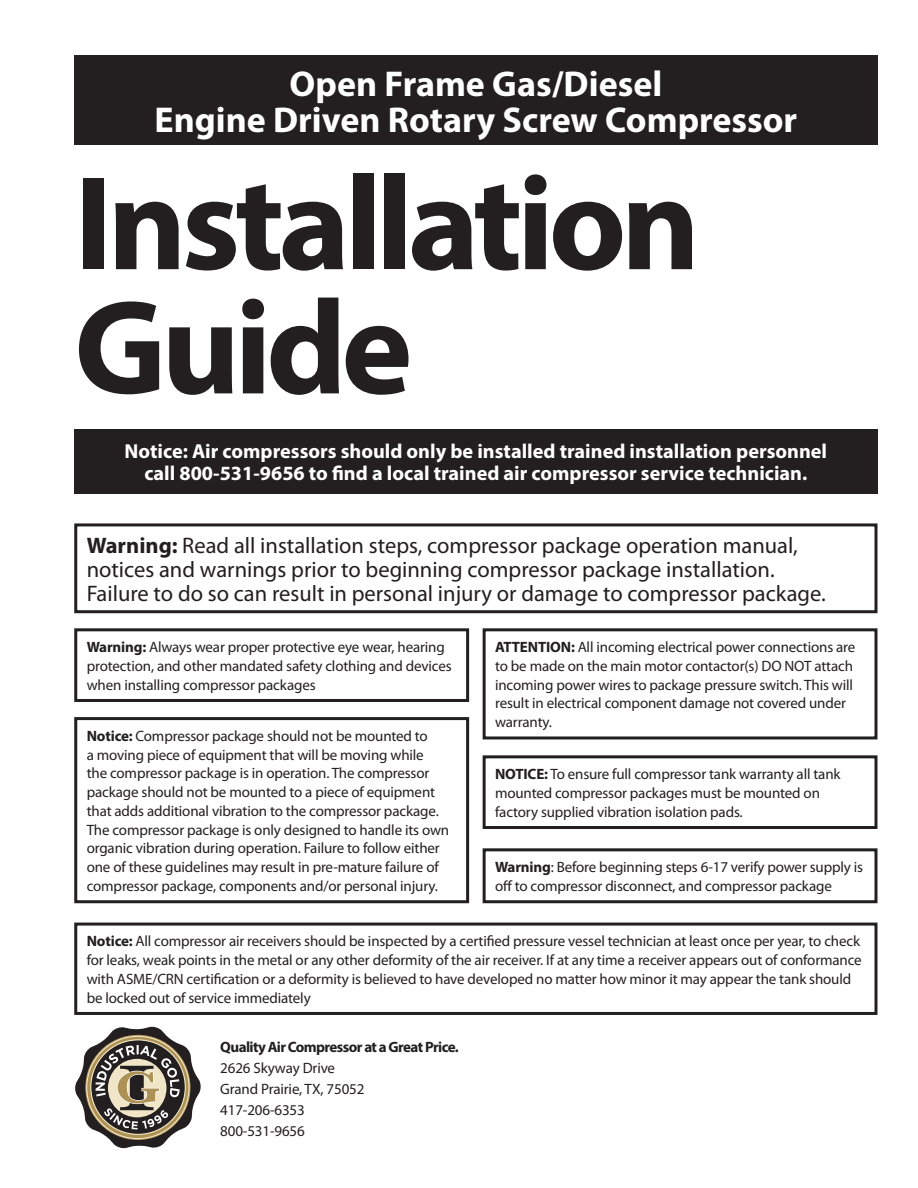
<style>
.page{position:relative;width:918px;height:1188px;background:#fff}
.page>*{position:absolute;margin:0;border:0;box-sizing:border-box;transform-origin:0 0}
.t1{font:700 135px/124.2px "Myriad Pro";letter-spacing:-.04em;color:#231f20}
.Product_head{font:700 36px/36px "Myriad Pro";color:#fff;text-align:center}
.t2{font:22.5px/24px "Myriad Pro";color:#231f20}
.t3{font:700 20.25px/21.8px "Myriad Pro";color:#fff;text-align:center}
.warning{font:15px/18.8px "Myriad Pro";letter-spacing:-.01em;color:#231f20}
.Table_bold{font:15px "Myriad Pro";letter-spacing:-.01em;color:#231f20}
.t4{font:700 15px "Myriad Pro";letter-spacing:-.04em;color:#231f20}
.s1{font-weight:700}
</style>
<div class="page">
<div style="left:74px;top:56px;width:804px;height:89px;background:#231f20"></div>
<div style="left:74px;top:429px;width:804px;height:64px;background:#231f20"></div>
<div style="left:74px;top:523px;width:804px;height:90px;border:3px solid #231f20"></div>
<div style="left:74px;top:628px;width:395px;height:74px;border:3px solid #231f20"></div>
<div style="left:74px;top:717px;width:395px;height:186px;border:3px solid #231f20"></div>
<div style="left:74px;top:923px;width:804px;height:92px;border:3px solid #231f20"></div>
<div style="left:483px;top:628px;width:395px;height:111px;border:3px solid #231f20"></div>
<div style="left:483px;top:848px;width:395px;height:55px;border:3px solid #231f20"></div>
<div style="left:483px;top:755px;width:395px;height:74px;border:3px solid #231f20"></div>
<svg style="left:75px;top:1026px;width:126px;height:123px"></svg>
<p class="Product_head" style="left:154px;top:65px;width:644px">Open Frame Gas/Diesel<br>Engine Driven Rotary Screw Compressor</p>
<p class="t1" style="left:74px;top:157px;width:627px">Installation<br>Guide</p>
<p class="t3" style="left:125px;top:440px;width:704px">Notice: Air compressors should only be installed trained installation personnel call 800-531-9656 to find a local trained air compressor service technician.</p>
<p class="t2" style="left:87px;top:533px;width:741px"><span class="s1">Warning:</span> Read all installation steps, compressor package operation manual, notices and warnings prior to beginning compressor package installation.<br>Failure to do so can result in personal injury or damage to compressor package.</p>
<p class="warning" style="left:87px;top:637px;width:367px"><span class="s1">Warning:</span> Always wear proper protective eye wear, hearing protection, and other mandated safety clothing and devices when installing compressor packages</p>
<p class="warning" style="left:87px;top:726px;width:364px"><span class="s1">Notice:</span> Compressor package should not be mounted to<br>a moving piece of equipment that will be moving while<br>the compressor package is in operation. The compressor package should not be mounted to a piece of equipment that adds additional vibration to the compressor package.<br>The compressor package is only designed to handle its own organic vibration during operation. Failure to follow either one of these guidelines may result in pre-mature failure of compressor package, components and/or personal injury.</p>
<p class="warning" style="left:495px;top:637px;width:362px"><span class="s1">ATTENTION:</span> All incoming electrical power connections are to be made on the main motor contactor(s) DO NOT attach incoming power wires to package pressure switch. This will result in electrical component damage not covered under warranty.</p>
<p class="warning" style="left:495px;top:764px;width:347px"><span class="s1">NOTICE:</span> To ensure full compressor tank warranty all tank mounted compressor packages must be mounted on factory supplied vibration isolation pads.</p>
<p class="warning" style="left:495px;top:857px;width:370px"><span class="s1">Warning</span>: Before beginning steps 6-17 verify power supply is off to compressor disconnect, and compressor package</p>
<p class="warning" style="left:87px;top:932px;width:777px"><span class="s1">Notice:</span> All compressor air receivers should be inspected by a certified pressure vessel technician at least once per year, to check for leaks, weak points in the metal or any other deformity of the air receiver. If at any time a receiver appears out of conformance with ASME/CRN certification or a deformity is believed to have developed no matter how minor it may appear the tank should be locked out of service immediately</p>
<p class="t4" style="left:220px;top:1037px;width:240px">Quality Air Compressor at a Great Price.</p>
<p class="Table_bold" style="left:220px;top:1059px;width:116px">2626 Skyway Drive</p>
<p class="Table_bold" style="left:220px;top:1080px;width:146px">Grand Prairie, TX, 75052</p>
<p class="Table_bold" style="left:220px;top:1101px;width:86px">417-206-6353</p>
<p class="Table_bold" style="left:220px;top:1122px;width:86px">800-531-9656</p>
</div>
